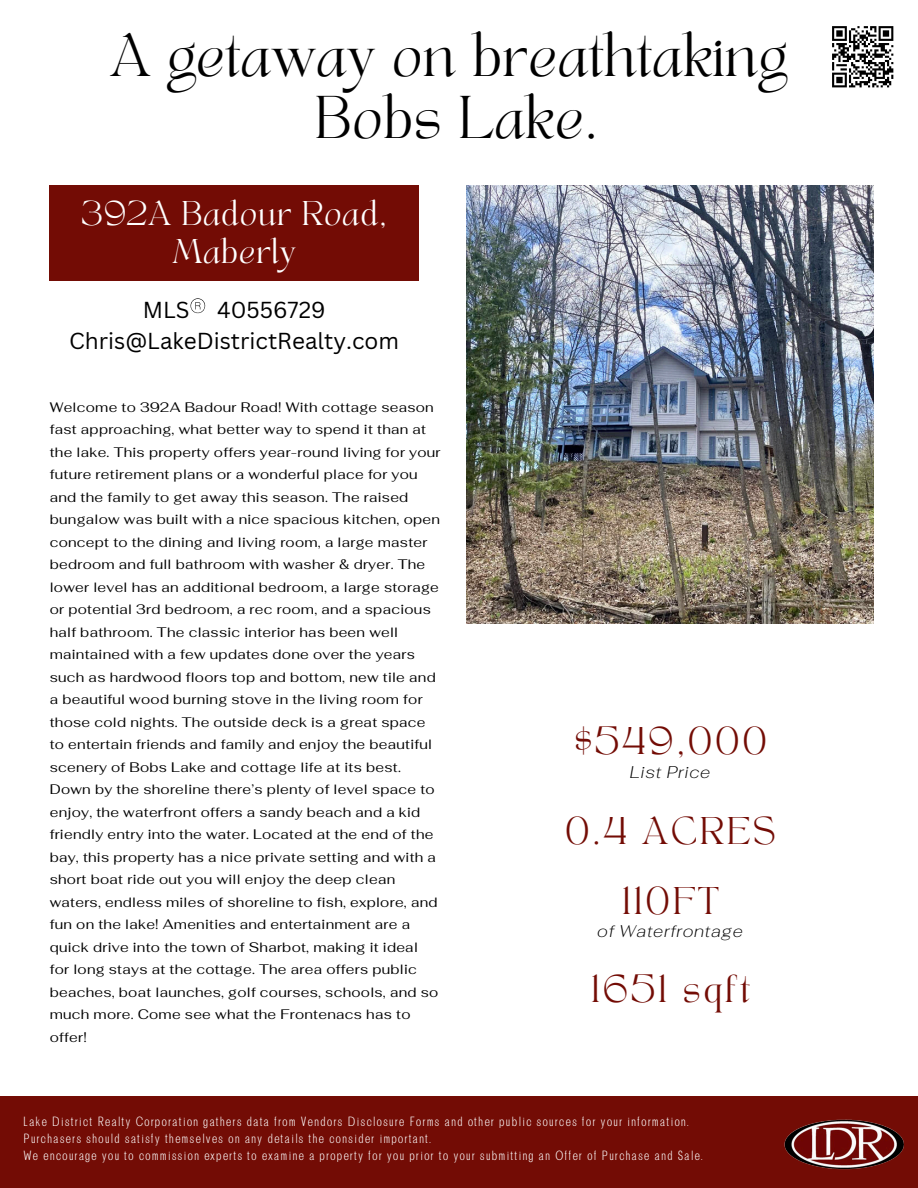
<style>
.page{position:relative;width:918px;height:1188px;background:#fff}
.page>*{position:absolute;margin:0;border:0;box-sizing:border-box;transform-origin:0 0}
.t1{font:42.15px/61.8px "TANAEGEAN";letter-spacing:.01em;color:#000;text-align:center}
.t2{font:27px "TANAEGEAN";letter-spacing:.1em;color:#730c05}
.t3{font:24px/38.2px "TANAEGEAN";letter-spacing:.03em;color:#fff;text-align:center}
.t4{font:22.5px/31.5px "Canva Sans";color:#000;text-align:center}
.t5{font:italic 200 16.95px "Fahkwang";letter-spacing:.04em;color:#000}
.t6{font:13.8px/22.5px "Fahkwang";letter-spacing:.02em;color:#000}
.t7{font:300 12.75px "Brendon";letter-spacing:.09em;color:#fff}
</style>
<div class="page">
<img style="left:467px;top:185px;width:406px;height:438px">
<div style="left:0;top:1096px;width:918px;height:92px;background:#730c05"></div>
<div style="left:50px;top:185px;width:369px;height:96px;background:#730c05"></div>
<svg style="left:191px;top:298px;width:14px;height:16px"></svg>
<img style="left:784px;top:1119px;width:120px;height:51px">
<svg style="left:832px;top:26px;width:62px;height:62px"></svg>
<h4 class="t1" style="left:110px;top:31px;width:678px">A getaway on breathtaking<br>Bobs Lake.</h4>
<h4 class="t3" style="left:82px;top:198px;width:307px">392A Badour Road,<br>Maberly</h4>
<p class="t4" style="left:69px;top:294px;width:331px">MLS 40556729<br>Chris@LakeDistrictRealty.com</p>
<p class="t6" style="left:50px;top:396px;width:392px">Welcome to 392A Badour Road! With cottage season fast approaching, what better way to spend it than at the lake. This property offers year-round living for your future retirement plans or a wonderful place for you and the family to get away this season. The raised bungalow was built with a nice spacious kitchen, open concept to the dining and living room, a large master bedroom and full bathroom with washer &amp; dryer. The lower level has an additional bedroom, a large storage or potential 3rd bedroom, a rec room, and a spacious half bathroom. The classic interior has been well maintained with a few updates done over the years such as hardwood floors top and bottom, new tile and a beautiful wood burning stove in the living room for those cold nights. The outside deck is a great space to entertain friends and family and enjoy the beautiful scenery of Bobs Lake and cottage life at its best.<br>Down by the shoreline there’s plenty of level space to enjoy, the waterfront offers a sandy beach and a kid friendly entry into the water. Located at the end of the bay, this property has a nice private setting and with a short boat ride out you will enjoy the deep clean waters, endless miles of shoreline to fish, explore, and fun on the lake! Amenities and entertainment are a quick drive into the town of Sharbot, making it ideal for long stays at the cottage. The area offers public beaches, boat launches, golf courses, schools, and so much more. Come see what the Frontenacs has to offer!</p>
<h2 class="t2" style="left:575px;top:726px;width:194px">$549,000</h2>
<h2 class="t5" style="left:630px;top:761px;width:82px">List Price</h2>
<h5 class="t2" style="left:565px;top:815px;width:212px">0.4 ACRES</h5>
<h3 class="t2" style="left:622px;top:885px;width:98px">110FT</h3>
<p class="t5" style="left:597px;top:920px;width:147px">of Waterfrontage</p>
<p class="t2" style="left:591px;top:973px;width:160px">1651 sqft</p>
<p class="t7" style="left:23px;top:1114px;width:667px">Lake District Realty Corporation gathers data from Vendors Disclosure Forms and other public sources for your information.</p>
<h2 class="t7" style="left:23px;top:1131px;width:409px">Purchasers should satisfy themselves on any details the consider important.</h2>
<h5 class="t7" style="left:23px;top:1148px;width:681px">We encourage you to commission experts to examine a property for you prior to your submitting an Offer of Purchase and Sale.</h5>
</div>
